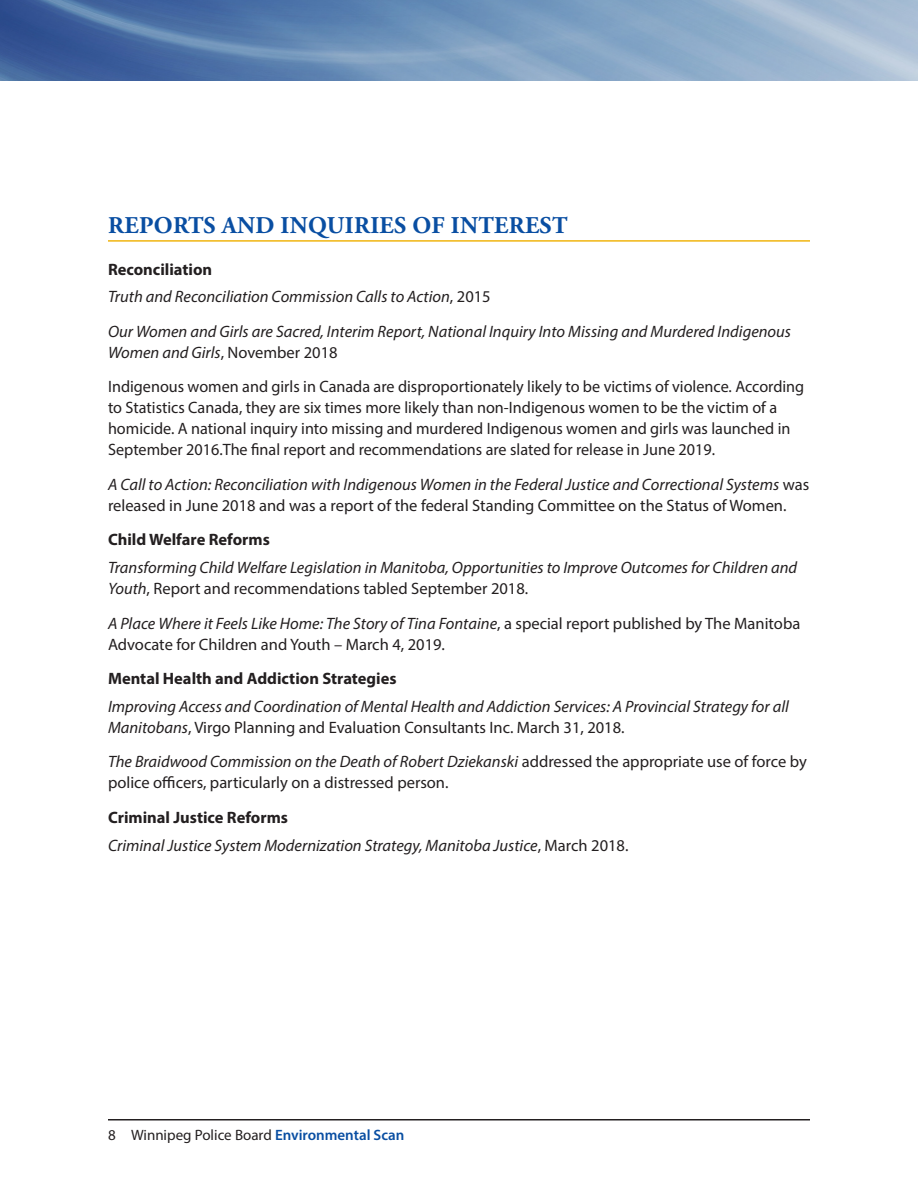
<style>
.page{position:relative;width:918px;height:1188px;background:#fff}
.page>*{position:absolute;margin:0;border:0;box-sizing:border-box;transform-origin:0 0}
.t1{font:700 24px "Adobe Garamond Pro";letter-spacing:.015em;color:#094ea2}
.Body_copy{font:italic 16.5px/21px "Myriad Pro";color:#231f20}
.Body_copy-2{font:16.5px/21px "Myriad Pro";color:#231f20}
.Bold_paragraph{font:700 16.5px "Myriad Pro";color:#231f20}
.t2{font:15px "Myriad Pro";color:#231f20}
.s1{font-style:normal}
.s2{font-style:italic}
.s3{font-weight:600;color:#094ea2}
</style>
<div class="page">
<hr style="left:108px;top:1119px;width:702px;height:1px;background:#231f20">
<img style="left:0;top:0;width:918px;height:81px">
<hr style="left:108px;top:240px;width:702px;height:2px;background:#f0b510">
<p class="t1" style="left:108px;top:212px;width:461px">REPORTS AND INQUIRIES OF INTEREST</p>
<p class="Bold_paragraph" style="left:108px;top:258px;width:106px">Reconciliation</p>
<p class="Body_copy" style="left:108px;top:286px;width:384px">Truth and Reconciliation Commission Calls to Action<span class="s1">, 2015</span></p>
<p class="Body_copy" style="left:108px;top:321px;width:685px">Our Women and Girls are Sacred, Interim Report, National Inquiry Into Missing and Murdered Indigenous<br>Women and Girls<span class="s1">, November 2018</span></p>
<p class="Body_copy-2" style="left:108px;top:376px;width:698px">Indigenous women and girls in Canada are disproportionately likely to be victims of violence. According to Statistics Canada, they are six times more likely than non-Indigenous women to be the victim of a homicide. A national inquiry into missing and murdered Indigenous women and girls was launched in September 2016.The final report and recommendations are slated for release in June 2019.</p>
<p class="Body_copy" style="left:108px;top:474px;width:703px">A Call to Action: Reconciliation with Indigenous Women in the Federal Justice and Correctional Systems <span class="s1">was released in June 2018 and was a report of the federal Standing Committee on the Status of Women.</span></p>
<p class="Bold_paragraph" style="left:108px;top:529px;width:163px">Child Welfare Reforms</p>
<p class="Body_copy" style="left:108px;top:557px;width:691px">Transforming Child Welfare Legislation in Manitoba, Opportunities to Improve Outcomes for Children and<br>Youth<span class="s1">, Report and recommendations tabled September 2018.</span></p>
<p class="Body_copy-2" style="left:108px;top:612px;width:694px"><span class="s2">A Place Where it Feels Like Home: The Story of Tina Fontaine</span>, a special report published by The Manitoba<br>Advocate for Children and Youth – March 4, 2019.</p>
<p class="Bold_paragraph" style="left:108px;top:668px;width:290px">Mental Health and Addiction Strategies</p>
<p class="Body_copy" style="left:108px;top:696px;width:682px">Improving Access and Coordination of Mental Health and Addiction Services: A Provincial Strategy for all<br>Manitobans<span class="s1">, Virgo Planning and Evaluation Consultants Inc. March 31, 2018.</span></p>
<p class="Body_copy-2" style="left:108px;top:751px;width:700px"><span class="s2">The Braidwood Commission on the Death of Robert Dziekanski</span> addressed the appropriate use of force by police officers, particularly on a distressed person.</p>
<p class="Bold_paragraph" style="left:108px;top:807px;width:182px">Criminal Justice Reforms</p>
<p class="Body_copy" style="left:108px;top:834px;width:522px">Criminal Justice System Modernization Strategy, Manitoba Justice<span class="s1">, March 2018.</span></p>
<p class="t2" style="left:108px;top:1125px;width:298px">8 Winnipeg Police Board <span class="s3">Environmental Scan</span></p>
</div>
